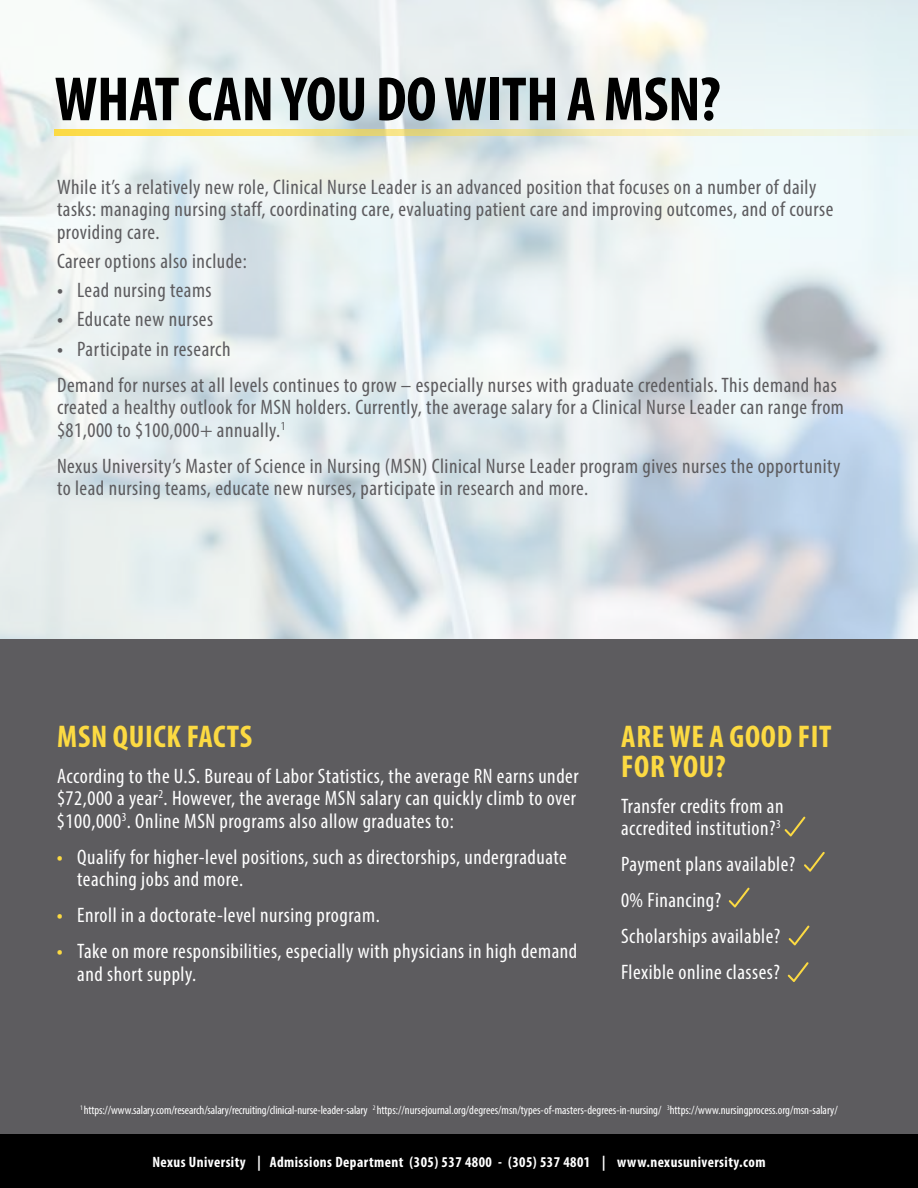
<style>
.page{position:relative;width:918px;height:1188px;background:#fff}
.page>*{position:absolute;margin:0;border:0;box-sizing:border-box;transform-origin:0 0}
.t1{font:700 condensed 63px "Myriad Pro";letter-spacing:-.005em;color:#000}
.t2{font:700 condensed 31.5px/30px "Myriad Pro";letter-spacing:.02em;color:#fcda42}
.t3{font:condensed 21px/22.5px "Myriad Pro";letter-spacing:.025em;color:#5d5c5f}
.t4{font:condensed 21px/22.5px "Myriad Pro";letter-spacing:.025em;color:#fff}
.t5{font:700 condensed 15px "Myriad Pro";letter-spacing:.03em;color:#fff}
.t6{font:condensed 12px "Myriad Pro";color:#fff}
.s1{font-weight:700}
.s2{font-weight:700;color:#fcda42}
</style>
<div class="page">
<img style="left:0;top:0;width:918px;height:639px">
<div style="left:0;top:639px;width:918px;height:549px;background:#5d5c5f"></div>
<div style="left:0;top:1134px;width:918px;height:54px;background:#000"></div>
<svg style="left:54px;top:130px;width:864px;height:6px;background:#f0e498"></svg>
<svg style="left:785px;top:817px;width:20px;height:19px"></svg>
<svg style="left:729px;top:888px;width:21px;height:20px"></svg>
<svg style="left:804px;top:852px;width:21px;height:20px"></svg>
<svg style="left:789px;top:925px;width:21px;height:20px"></svg>
<svg style="left:788px;top:962px;width:21px;height:20px"></svg>
<h1 class="t1" style="left:55px;top:60px;width:668px">WHAT CAN YOU DO WITH A MSN?</h1>
<p class="t3" style="left:57px;top:175px;width:778px">While it’s a relatively new role, Clinical Nurse Leader is an advanced position that focuses on a number of daily tasks: managing nursing staff, coordinating care, evaluating patient care and improving outcomes, and of course providing care.</p>
<p class="t3" style="left:57px;top:249px;width:191px">Career options also include:</p>
<p class="t3" style="left:57px;top:279px;width:156px"><span class="s1">•</span> Lead nursing teams</p>
<p class="t3" style="left:57px;top:308px;width:158px"><span class="s1">•</span> Educate new nurses</p>
<p class="t3" style="left:57px;top:330px;width:781px;line-height:36px"><span class="s1">•</span> Participate in research<br>Demand for nurses at all levels continues to grow – especially nurses with graduate credentials. This demand has</p>
<p class="t3" style="left:57px;top:396px;width:788px">created a healthy outlook for MSN holders. Currently, the average salary for a Clinical Nurse Leader can range from $81,000 to $100,000+ annually.<sup>1</sup></p>
<p class="t3" style="left:57px;top:454px;width:785px">Nexus University’s Master of Science in Nursing (MSN) Clinical Nurse Leader program gives nurses the opportunity to lead nursing teams, educate new nurses, participate in research and more.</p>
<h2 class="t2" style="left:57px;top:720px;width:196px">MSN QUICK FACTS</h2>
<p class="t4" style="left:57px;top:764px;width:523px;text-align:justify">According to the U.S. Bureau of Labor Statistics, the average RN earns under $72,000 a year<sup>2</sup>. However, the average MSN salary can quickly climb to over $100,000<sup>3</sup>. Online MSN programs also allow graduates to:</p>
<p class="t4" style="left:77px;top:845px;width:491px;text-indent:-20px"><span class="s2">•</span> Qualify for higher-level positions, such as directorships, undergraduate teaching jobs and more.</p>
<p class="t4" style="left:57px;top:904px;width:324px"><span class="s2">•</span> Enroll in a doctorate-level nursing program.</p>
<p class="t4" style="left:77px;top:940px;width:502px;text-indent:-20px"><span class="s2">•</span> Take on more responsibilities, especially with physicians in high demand and short supply.</p>
<h2 class="t2" style="left:621px;top:720px;width:212px">ARE WE A GOOD FIT<br>FOR YOU?</h2>
<p class="t4" style="left:621px;top:794px;width:164px">Transfer credits from an accredited institution?<sup>3</sup></p>
<p class="t4" style="left:621px;top:846px;width:176px;line-height:36px">Payment plans available?<br>0% Financing?<br>Scholarships available?<br>Flexible online classes?</p>
<p class="t6" style="left:80px;top:1102px;width:759px"><sup>1</sup> https://www.salary.com/research/salary/recruiting/clinical-nurse-leader-salary <sup>2</sup> https://nursejournal.org/degrees/msn/types-of-masters-degrees-in-nursing/ <sup>3</sup>https://www.nursingprocess.org/msn-salary/</p>
<p class="t5" style="left:152px;top:1152px;width:615px">Nexus University | Admissions Department (305) 537 4800 - (305) 537 4801 | www.nexusuniversity.com</p>
</div>
